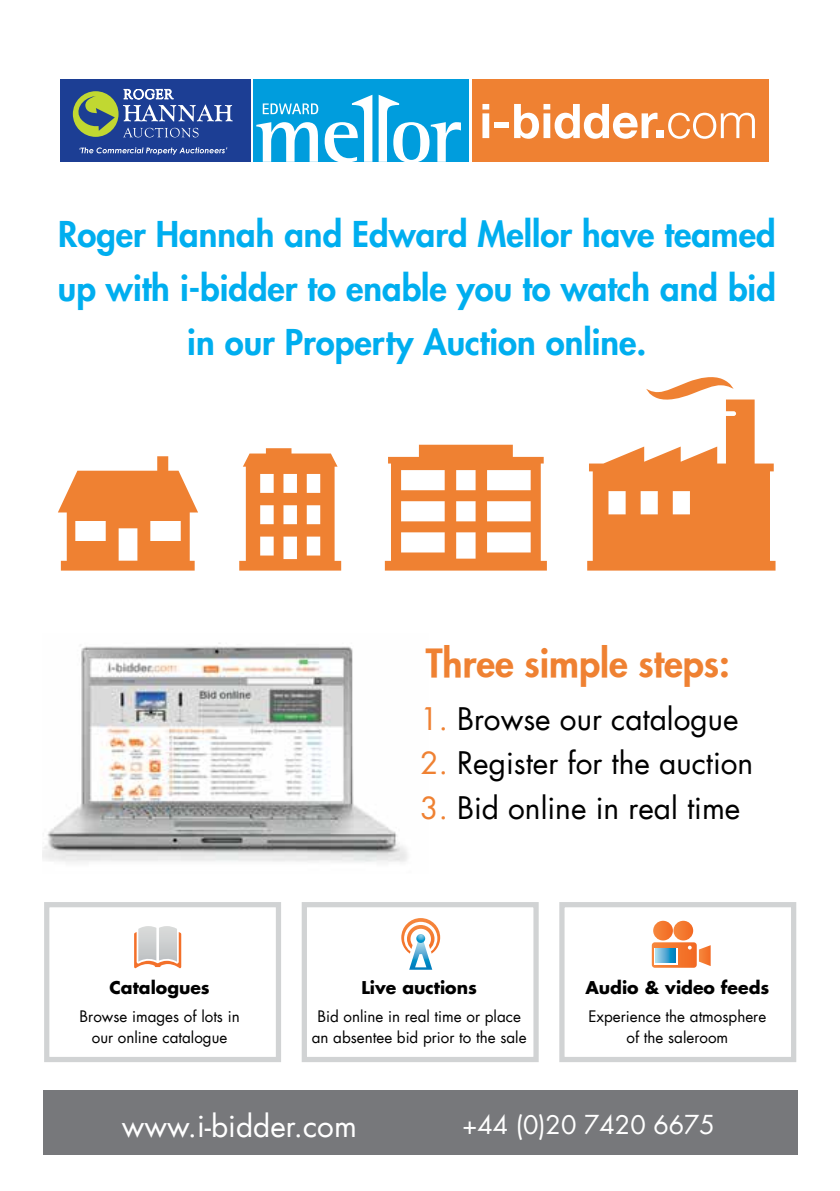
<style>
.page{position:relative;width:840px;height:1191px;background:#fff}
.page>*{position:absolute;margin:0;border:0;box-sizing:border-box;transform-origin:0 0}
.t1{font:800 37.2px "Futura";color:#ef8132}
.t2{font:800 34.6px/53.8px "Futura CE";color:#00aeef;text-align:center}
.t3{font:29.8px "Futura";color:#000}
.t4{font:29.8px "Futura";color:#fff}
.t5{font:25px "Futura";color:#fff}
.t6{font:700 17.2px "Futura";color:#000}
.t7{font:15.2px/20.8px "Futura";color:#000;text-align:center}
.s1{color:#ef8132}
</style>
<div class="page">
<div style="left:43px;top:1090px;width:754px;height:65px;background:#77787b"></div>
<img style="left:43px;top:643px;width:365px;height:219px">
<svg style="left:239px;top:448px;width:102px;height:122px"></svg>
<svg style="left:384px;top:445px;width:162px;height:125px"></svg>
<svg style="left:587px;top:377px;width:188px;height:193px"></svg>
<svg style="left:58px;top:456px;width:140px;height:114px"></svg>
<div style="left:301px;top:902px;width:237px;height:160px;border:5px solid #d1d3d4"></div>
<div style="left:44px;top:902px;width:237px;height:160px;border:5px solid #d1d3d4"></div>
<div style="left:559px;top:902px;width:236px;height:160px;border:5px solid #d1d3d4"></div>
<svg style="left:134px;top:926px;width:47px;height:42px"></svg>
<svg style="left:401px;top:918px;width:39px;height:52px"></svg>
<svg style="left:652px;top:920px;width:20px;height:20px"></svg>
<svg style="left:673px;top:920px;width:19px;height:20px"></svg>
<svg style="left:651px;top:942px;width:59px;height:25px"></svg>
<div style="left:654px;top:948px;width:23px;height:16px;background:#0083c0"></div>
<svg style="left:655px;top:949px;width:17px;height:14px"></svg>
<div style="left:472px;top:79px;width:296px;height:82px;background:#ef8132"></div>
<svg style="left:482px;top:104px;width:7px;height:34px"></svg>
<div style="left:494px;top:122px;width:14px;height:6px;background:#fff"></div>
<svg style="left:514px;top:104px;width:143px;height:35px"></svg>
<div style="left:655px;top:131px;width:8px;height:7px;background:#fff"></div>
<svg style="left:668px;top:113px;width:86px;height:26px"></svg>
<div style="left:60px;top:79px;width:191px;height:82px;background:#1c3e94"></div>
<svg style="left:124px;top:89px;width:49px;height:10px"></svg>
<svg style="left:123px;top:105px;width:109px;height:17px"></svg>
<div style="left:73px;top:91px;width:45px;height:46px;background:#c1d831;border-radius:50%"></div>
<svg style="left:74px;top:96px;width:41px;height:35px"></svg>
<svg style="left:79px;top:147px;width:148px;height:8px"></svg>
<svg style="left:123px;top:128px;width:75px;height:9px"></svg>
<div style="left:253px;top:79px;width:216px;height:83px;background:#009ddd"></div>
<svg style="left:256px;top:122px;width:62px;height:40px"></svg>
<svg style="left:324px;top:95px;width:48px;height:67px"></svg>
<svg style="left:378px;top:95px;width:82px;height:67px"></svg>
<svg style="left:262px;top:103px;width:56px;height:11px"></svg>
<h2 class="t2" style="left:58px;top:206px;width:719px">Roger Hannah and Edward Mellor have teamed up with i-bidder to enable you to watch and bid in our Property Auction online.</h2>
<p class="t6" style="left:109px;top:975px;width:102px">Catalogues</p>
<p class="t7" style="left:80px;top:1006px;width:161px">Browse images of lots in our online catalogue</p>
<h1 class="t1" style="left:425px;top:640px;width:305px">Three simple steps:</h1>
<h3 class="t3" style="left:420px;top:699px;width:319px"><span class="s1">1.</span> Browse our catalogue</h3>
<h3 class="t3" style="left:420px;top:744px;width:334px"><span class="s1">2.</span> Register for the auction</h3>
<h3 class="t3" style="left:420px;top:789px;width:321px"><span class="s1">3.</span> Bid online in real time</h3>
<p class="t6" style="left:361px;top:975px;width:117px">Live auctions</p>
<p class="t7" style="left:311px;top:1006px;width:216px">Bid online in real time or place an absentee bid prior to the sale</p>
<p class="t6" style="left:585px;top:975px;width:185px">Audio &amp; video feeds</p>
<p class="t7" style="left:588px;top:1006px;width:179px">Experience the atmosphere of the saleroom</p>
<h3 class="t4" style="left:122px;top:1106px;width:236px">www.i-bidder.com</h3>
<h3 class="t5" style="left:462px;top:1109px;width:254px">+44 (0)20 7420 6675</h3>
</div>
